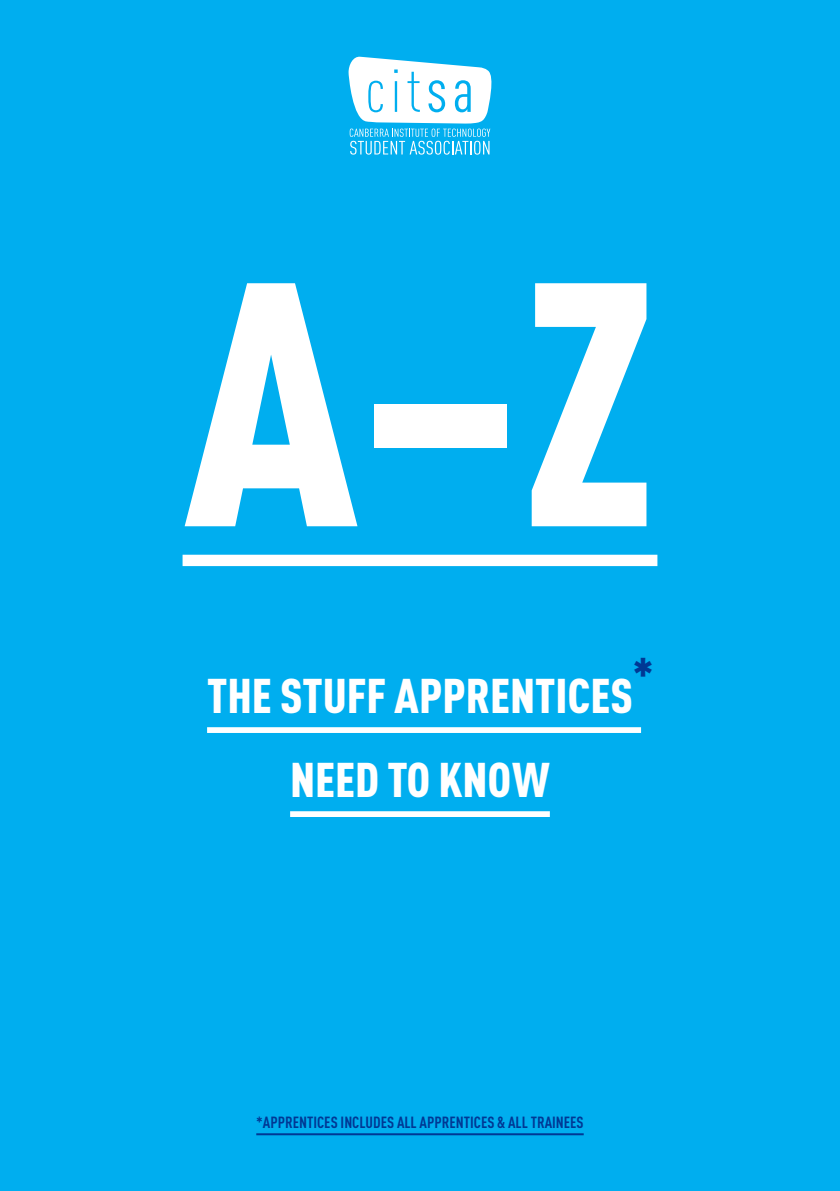
<style>
.page{position:relative;width:840px;height:1191px;background:#fff}
.page>*{position:absolute;margin:0;border:0;box-sizing:border-box;transform-origin:0 0}
.WELCOME_H1{font:900 341.2px "DIN Cond";color:#fff}
.WELCOME_H1-2{font:900 48px/84px "DIN Cond";color:#fff;text-align:center}
.WELCOME_H1-3{font:900 48px "DIN Cond";color:#003894}
.A-Z_header{font:700 16px "DIN Cond";color:#003894}
</style>
<div class="page">
<div style="left:0;top:0;width:839px;height:1191px;background:#00aeef"></div>
<div style="left:182px;top:555px;width:475px;height:11px;background:#fff"></div>
<div style="left:207px;top:727px;width:433px;height:6px;background:#fff"></div>
<div style="left:290px;top:811px;width:259px;height:6px;background:#fff"></div>
<hr style="left:256px;top:1133px;width:327px;height:2px;background:#003894">
<svg style="left:348px;top:56px;width:144px;height:99px"></svg>
<p class="WELCOME_H1" style="left:182px;top:191px;width:476px">A–Z</p>
<p class="WELCOME_H1-3" style="left:632px;top:645px;width:23px">*</p>
<p class="WELCOME_H1-2" style="left:207px;top:652px;width:427px">THE STUFF APPRENTICES<br>NEED TO KNOW</p>
<p class="A-Z_header" style="left:256px;top:1112px;width:329px">*APPRENTICES INCLUDES ALL APPRENTICES &amp; ALL TRAINEES</p>
</div>
